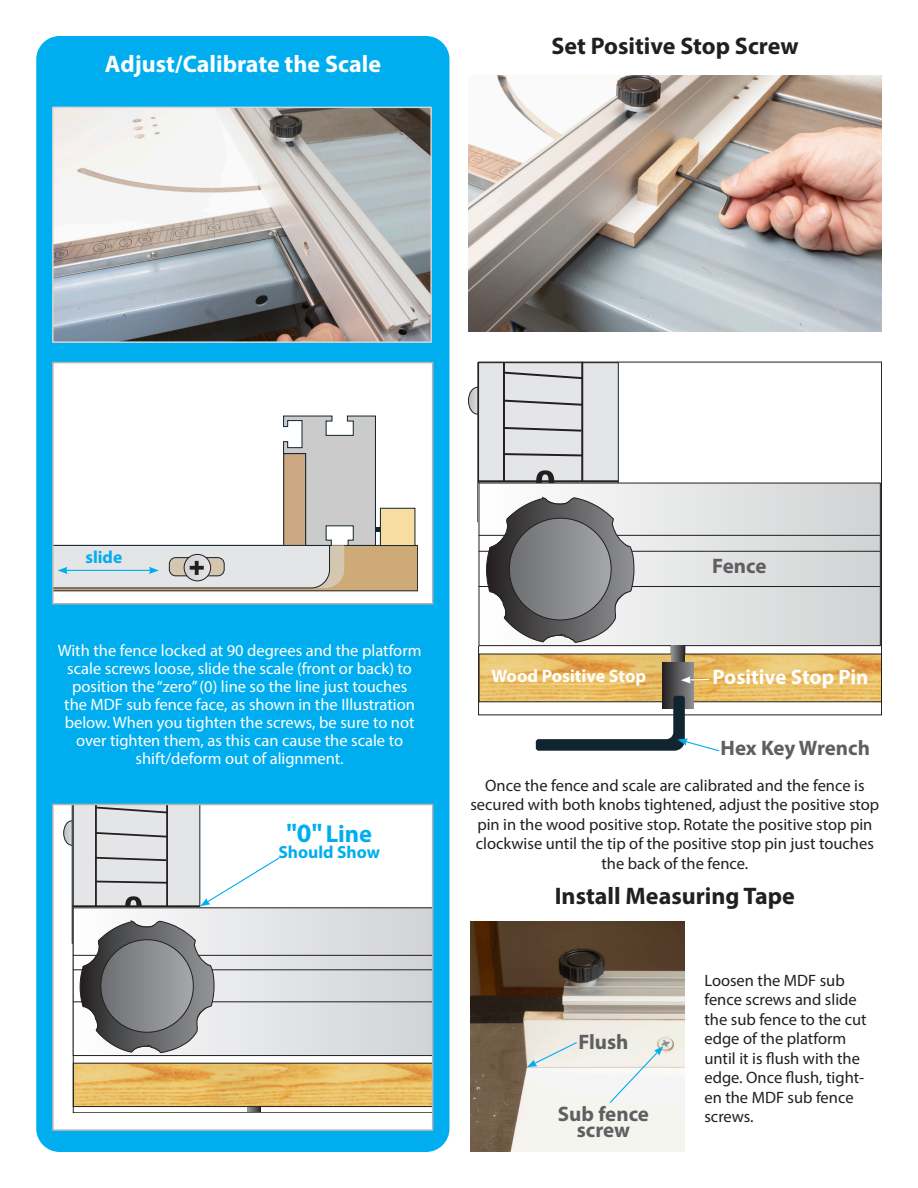
<style>
.page{position:relative;width:918px;height:1188px;background:#fff}
.page>*{position:absolute;margin:0;border:0;box-sizing:border-box;transform-origin:0 0}
.t1{font:700 24.45px "Myriad Pro";color:#00aeef}
.t2{font:700 24px "Myriad Pro";color:#231f20}
.t3{font:700 24px "Myriad Pro";color:#fff}
.t4{font:700 21px/16.4px "Myriad Pro";color:#5f5f62;text-align:center}
.t5{font:700 21px "Myriad Pro";color:#fff}
.t6{font:700 18px "Myriad Pro";color:#fff}
.t7{font:700 17.55px "Myriad Pro";color:#00aeef}
.t8{font:16.5px/19.5px "Myriad Pro";color:#231f20;text-align:center}
.t9{font:16.5px/18px "Myriad Pro";color:#fff;text-align:center}
.s1{font-size:26.55px}
</style>
<div class="page">
<div style="left:36px;top:36px;width:413px;height:1116px;background:#00aeef;border-radius:23px"></div>
<img style="left:468px;top:75px;width:414px;height:257px">
<svg style="left:52px;top:106px;width:380px;height:237px;background:#b7b7b7"></svg>
<div style="left:53px;top:363px;width:380px;height:241px;background:#fff"></div>
<div style="left:52px;top:362px;width:381px;height:242px;border:2px solid #b2b3b7"></div>
<div style="left:53px;top:804px;width:380px;height:326px;background:#fff"></div>
<div style="left:63px;top:821px;width:17px;height:24px;border:1px solid #231f20;border-radius:50%"></div>
<svg style="left:73px;top:907px;width:357px;height:206px"></svg>
<svg style="left:73px;top:908px;width:357px;height:148px;background:#d5d6d8"></svg>
<hr style="left:73px;top:1002px;width:360px;height:1px;background:#231f20">
<hr style="left:73px;top:970px;width:360px;height:1px;background:#231f20">
<hr style="left:73px;top:955px;width:360px;height:1px;background:#231f20">
<div style="left:52px;top:804px;width:381px;height:327px;border:2px solid #b2b3b7"></div>
<svg style="left:64px;top:804px;width:217px;height:249px"></svg>
<svg style="left:481px;top:656px;width:399px;height:44px;background:#e8bb63"></svg>
<div style="left:479px;top:654px;width:403px;height:48px;border:1px solid #231f20"></div>
<div style="left:479px;top:483px;width:401px;height:163px;background:linear-gradient(to right,#fff,#d0d2d3)"></div>
<div style="left:479px;top:483px;width:402px;height:163px;border:1px solid #231f20"></div>
<hr style="left:479px;top:586px;width:401px;height:1px;background:#231f20">
<hr style="left:479px;top:551px;width:401px;height:1px;background:#231f20">
<hr style="left:479px;top:535px;width:401px;height:1px;background:#231f20">
<svg style="left:468px;top:362px;width:166px;height:281px"></svg>
<svg style="left:509px;top:518px;width:102px;height:102px;background:#868789"></svg>
<svg style="left:671px;top:646px;width:14px;height:16px"></svg>
<div style="left:662px;top:662px;width:32px;height:47px;background:linear-gradient(to right,#221e1f,#8b8d90)"></div>
<svg style="left:536px;top:696px;width:184px;height:56px"></svg>
<svg style="left:681px;top:676px;width:29px;height:8px"></svg>
<img style="left:471px;top:922px;width:214px;height:230px">
<svg style="left:527px;top:1041px;width:51px;height:26px"></svg>
<svg style="left:609px;top:1046px;width:54px;height:58px"></svg>
<svg style="left:53px;top:416px;width:365px;height:175px"></svg>
<h2 class="t3" style="left:105px;top:48px;width:278px">Adjust/Calibrate the Scale</h2>
<h2 class="t2" style="left:551px;top:30px;width:249px">Set Positive Stop Screw</h2>
<p class="t7" style="left:85px;top:545px;width:38px">slide</p>
<p class="t9" style="left:58px;top:641px;width:365px">With the fence locked at 90 degrees and the platform scale screws loose, slide the scale (front or back) to position the “zero” (0) line so the line just touches<br>the MDF sub fence face, as shown in the Illustration below. When you tighten the screws, be sure to not over tighten them, as this can cause the scale to shift/deform out of alignment.</p>
<h1 class="t1" style="left:286px;top:817px;width:87px"><span class="s1">"0"</span> Line</h1>
<p class="t7" style="left:279px;top:841px;width:103px">Should Show</p>
<p class="t4" style="left:712px;top:557px;width:56px">Fence</p>
<p class="t6" style="left:491px;top:664px;width:156px">Wood Positive Stop</p>
<p class="t5" style="left:713px;top:663px;width:158px">Positive Stop Pin</p>
<p class="t4" style="left:721px;top:739px;width:151px">Hex Key Wrench</p>
<p class="t8" style="left:470px;top:775px;width:410px">Once the fence and scale are calibrated and the fence is secured with both knobs tightened, adjust the positive stop pin in the wood positive stop. Rotate the positive stop pin clockwise until the tip of the positive stop pin just touches the back of the fence.</p>
<h2 class="t2" style="left:555px;top:881px;width:242px">Install Measuring Tape</h2>
<p class="t4" style="left:578px;top:1033px;width:52px">Flush</p>
<p class="t4" style="left:558px;top:1105px;width:93px">Sub fence screw</p>
<p class="t8" style="left:704px;top:970px;width:164px;text-align:left">Loosen the MDF sub fence screws and slide the sub fence to the cut edge of the platform until it is flush with the edge. Once flush, tight&shy;en the MDF sub fence screws.</p>
</div>
